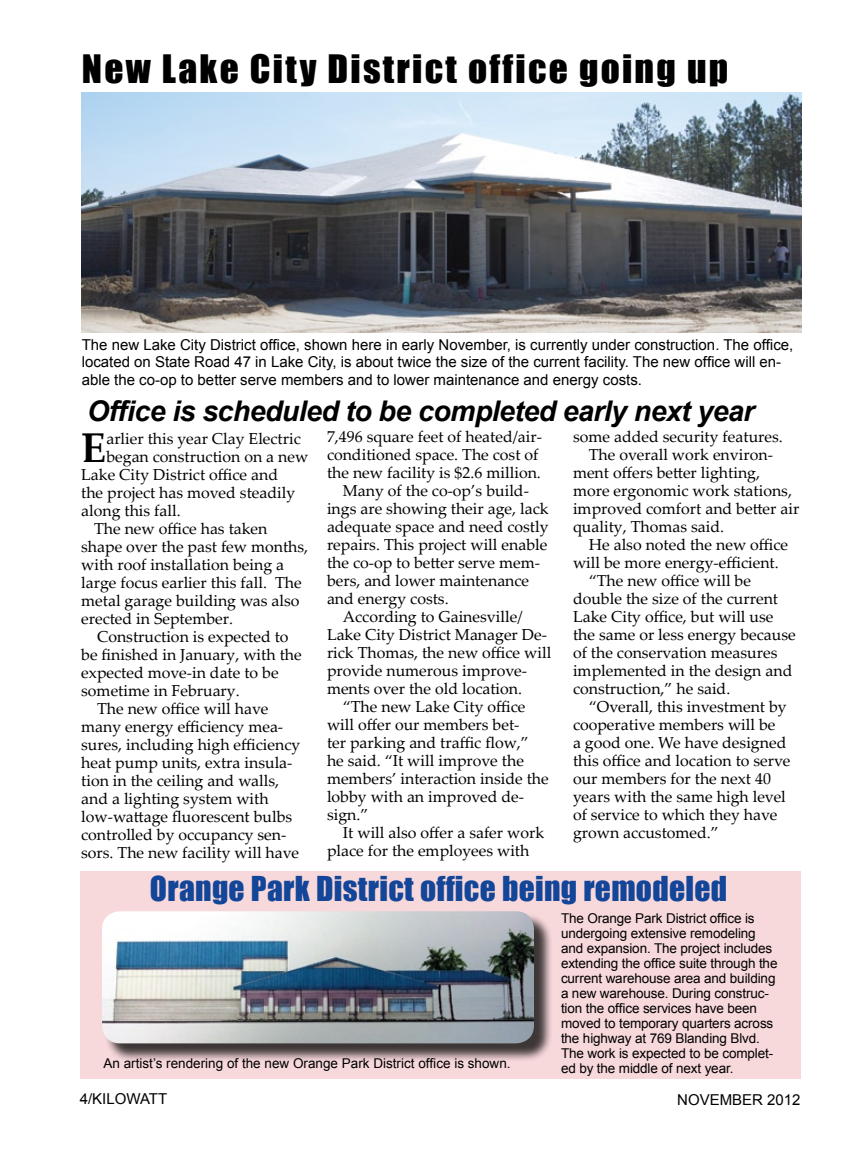
<style>
.page{position:relative;width:864px;height:1152px;background:#fff}
.page>*{position:absolute;margin:0;border:0;box-sizing:border-box;transform-origin:0 0}
.t1{font:700 41.55px "Palatino Linotype";color:#000}
.t2{font:36px "Impact";letter-spacing:.06em;color:#000;scale:1.04 1}
.t3{font:31.5px "Impact";letter-spacing:.01em;color:#134598}
.t4{font:italic 700 28.5px "Arial";letter-spacing:-.02em;color:#000}
.t5{font:15.9px "Palatino Linotype";color:#000}
.t6{font:15px/17.2px "Arial";color:#000}
.t7{font:13.5px/15px "Arial";letter-spacing:-.01em;color:#000}
</style>
<div class="page">
<div style="left:80px;top:872px;width:721px;height:207px;background:#f7d8db"></div>
<img style="left:82px;top:93px;width:720px;height:240px">
<div style="left:104px;top:914px;width:448px;height:148px;background:#000;opacity:.75"></div>
<img style="left:102px;top:911px;width:432px;height:132px">
<h2 class="t2" style="left:82px;top:41px;width:623px">New Lake City District office going up</h2>
<p class="t6" style="left:82px;top:336px;width:713px">The new Lake City District office, shown here in early November, is currently under construction. The office, located on State Road 47 in Lake City, is about twice the size of the current facility. The new office will en&shy;able the co-op to better serve members and to lower maintenance and energy costs.</p>
<h3 class="t4" style="left:87px;top:392px;width:669px">Office is scheduled to be completed early next year</h3>
<h1 class="t1" style="left:81px;top:418px;width:27px">E</h1>
<p class="t5" style="left:106px;top:427px;width:196px">arlier this year Clay Electric</p>
<p class="t5" style="left:106px;top:445px;width:203px">began construction on a new</p>
<p class="t5" style="left:81px;top:463px;width:198px">Lake City District office and</p>
<p class="t5" style="left:81px;top:481px;width:216px">the project has moved steadily</p>
<p class="t5" style="left:81px;top:499px;width:101px">along this fall.</p>
<p class="t5" style="left:94px;top:517px;width:175px">The new office has taken</p>
<p class="t5" style="left:81px;top:535px;width:229px">shape over the past few months,</p>
<p class="t5" style="left:81px;top:553px;width:204px">with roof installation being a</p>
<p class="t5" style="left:81px;top:571px;width:222px">large focus earlier this fall. The</p>
<p class="t5" style="left:81px;top:589px;width:220px">metal garage building was also</p>
<p class="t5" style="left:81px;top:607px;width:153px">erected in September.</p>
<p class="t5" style="left:97px;top:625px;width:193px">Construction is expected to</p>
<p class="t5" style="left:81px;top:643px;width:222px">be finished in January, with the</p>
<p class="t5" style="left:81px;top:661px;width:199px">expected move-in date to be</p>
<p class="t5" style="left:81px;top:679px;width:160px">sometime in February.</p>
<p class="t5" style="left:97px;top:697px;width:173px">The new office will have</p>
<p class="t5" style="left:81px;top:715px;width:204px">many energy efficiency mea-</p>
<p class="t5" style="left:81px;top:733px;width:221px">sures, including high efficiency</p>
<p class="t5" style="left:81px;top:751px;width:213px">heat pump units, extra insula-</p>
<p class="t5" style="left:81px;top:769px;width:199px">tion in the ceiling and walls,</p>
<p class="t5" style="left:81px;top:787px;width:189px">and a lighting system with</p>
<p class="t5" style="left:81px;top:805px;width:213px">low-wattage fluorescent bulbs</p>
<p class="t5" style="left:81px;top:823px;width:207px">controlled by occupancy sen-</p>
<p class="t5" style="left:81px;top:841px;width:219px">sors. The new facility will have</p>
<p class="t5" style="left:327px;top:426px;width:217px">7,496 square feet of heated/air-</p>
<p class="t5" style="left:327px;top:444px;width:213px">conditioned space. The cost of</p>
<p class="t5" style="left:327px;top:462px;width:215px">the new facility is $2.6 million.</p>
<p class="t5" style="left:343px;top:480px;width:188px">Many of the co-op’s build-</p>
<p class="t5" style="left:327px;top:498px;width:223px">ings are showing their age, lack</p>
<p class="t5" style="left:327px;top:516px;width:223px">adequate space and need costly</p>
<p class="t5" style="left:327px;top:534px;width:222px">repairs. This project will enable</p>
<p class="t5" style="left:327px;top:552px;width:215px">the co-op to better serve mem-</p>
<p class="t5" style="left:327px;top:570px;width:204px">bers, and lower maintenance</p>
<p class="t5" style="left:327px;top:588px;width:123px">and energy costs.</p>
<p class="t5" style="left:343px;top:606px;width:181px">According to Gainesville/</p>
<p class="t5" style="left:327px;top:624px;width:222px">Lake City District Manager De-</p>
<p class="t5" style="left:327px;top:642px;width:226px">rick Thomas, the new office will</p>
<p class="t5" style="left:327px;top:660px;width:202px">provide numerous improve-</p>
<p class="t5" style="left:327px;top:678px;width:197px">ments over the old location.</p>
<p class="t5" style="left:343px;top:696px;width:184px">“The new Lake City office</p>
<p class="t5" style="left:327px;top:714px;width:194px">will offer our members bet-</p>
<p class="t5" style="left:327px;top:732px;width:203px">ter parking and traffic flow,”</p>
<p class="t5" style="left:327px;top:750px;width:198px">he said. “It will improve the</p>
<p class="t5" style="left:327px;top:768px;width:223px">members’ interaction inside the</p>
<p class="t5" style="left:327px;top:786px;width:199px">lobby with an improved de-</p>
<p class="t5" style="left:327px;top:804px;width:43px">sign.”</p>
<p class="t5" style="left:343px;top:822px;width:203px">It will also offer a safer work</p>
<p class="t5" style="left:327px;top:840px;width:204px">place for the employees with</p>
<p class="t5" style="left:573px;top:425px;width:211px">some added security features.</p>
<p class="t5" style="left:589px;top:443px;width:186px">The overall work environ-</p>
<p class="t5" style="left:573px;top:461px;width:189px">ment offers better lighting,</p>
<p class="t5" style="left:573px;top:479px;width:221px">more ergonomic work stations,</p>
<p class="t5" style="left:573px;top:497px;width:228px">improved comfort and better air</p>
<p class="t5" style="left:573px;top:515px;width:153px">quality, Thomas said.</p>
<p class="t5" style="left:589px;top:533px;width:201px">He also noted the new office</p>
<p class="t5" style="left:573px;top:551px;width:207px">will be more energy-efficient.</p>
<p class="t5" style="left:589px;top:569px;width:164px">“The new office will be</p>
<p class="t5" style="left:573px;top:587px;width:207px">double the size of the current</p>
<p class="t5" style="left:573px;top:605px;width:202px">Lake City office, but will use</p>
<p class="t5" style="left:573px;top:623px;width:224px">the same or less energy because</p>
<p class="t5" style="left:573px;top:641px;width:206px">of the conservation measures</p>
<p class="t5" style="left:573px;top:659px;width:221px">implemented in the design and</p>
<p class="t5" style="left:573px;top:677px;width:159px">construction,” he said.</p>
<p class="t5" style="left:589px;top:695px;width:199px">“Overall, this investment by</p>
<p class="t5" style="left:573px;top:713px;width:204px">cooperative members will be</p>
<p class="t5" style="left:573px;top:731px;width:215px">a good one. We have designed</p>
<p class="t5" style="left:573px;top:749px;width:219px">this office and location to serve</p>
<p class="t5" style="left:573px;top:767px;width:200px">our members for the next 40</p>
<p class="t5" style="left:573px;top:785px;width:214px">years with the same high level</p>
<p class="t5" style="left:573px;top:803px;width:206px">of service to which they have</p>
<p class="t5" style="left:573px;top:821px;width:147px">grown accustomed.”</p>
<h3 class="t3" style="left:150px;top:864px;width:579px">Orange Park District office being remodeled</h3>
<p class="t7" style="left:103px;top:1055px;width:409px">An artist’s rendering of the new Orange Park District office is shown.</p>
<p class="t7" style="left:561px;top:911px;width:218px">The Orange Park District office is undergoing extensive remodeling and expansion. The project includes extending the office suite through the current warehouse area and building a new warehouse. During construc&shy;tion the office services have been moved to temporary quarters across the highway at 769 Blanding Blvd.<br>The work is expected to be complet&shy;ed by the middle of next year.</p>
<p class="t6" style="left:80px;top:1091px;width:89px">4/KILOWATT</p>
<p class="t6" style="left:677px;top:1091px;width:125px">NOVEMBER 2012</p>
</div>
